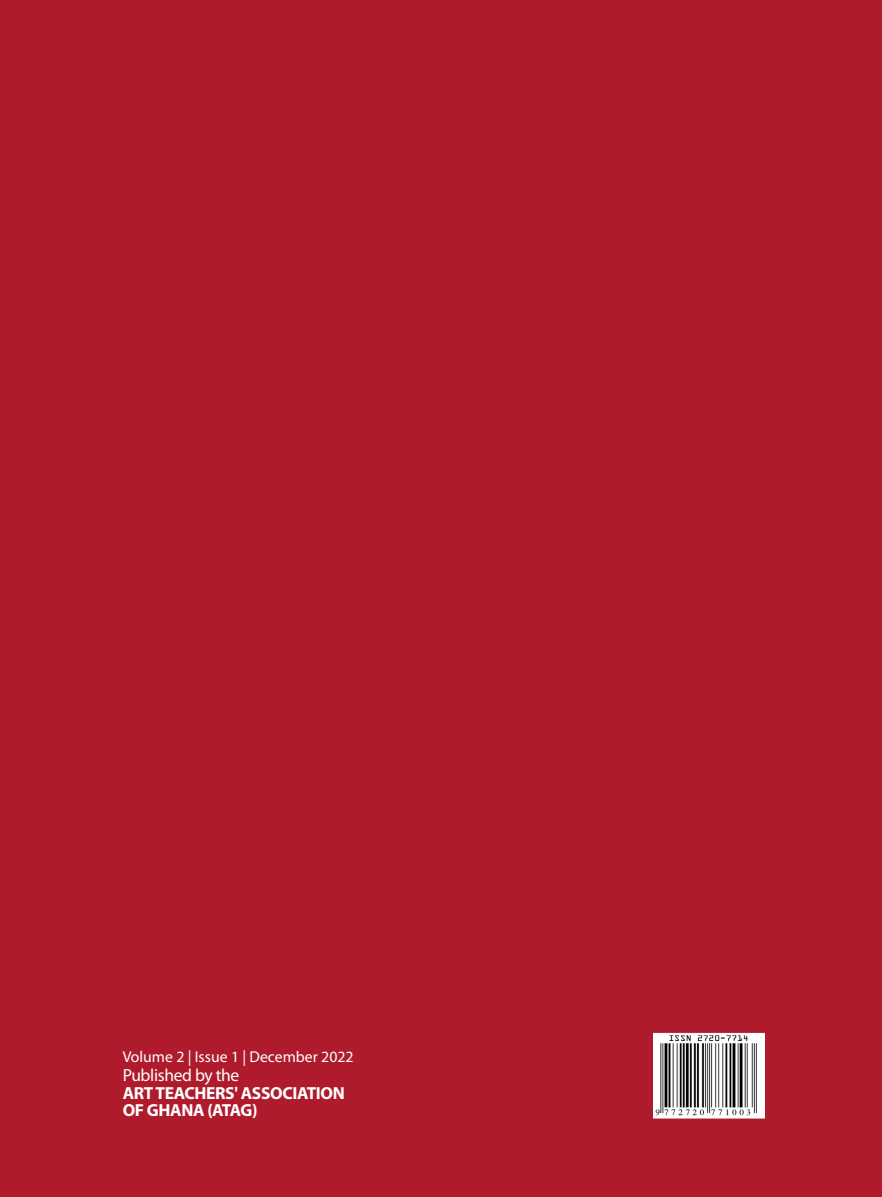
<style>
.page{position:relative;width:882px;height:1197px;background:#af1b2d}
.page>*{position:absolute;margin:0;border:0;box-sizing:border-box;transform-origin:0 0}
.t1{font:700 17.5px "Myriad Pro";letter-spacing:-.02em;color:#fff}
.t2{font:17.5px "Myriad Pro";letter-spacing:-.02em;color:#fff}
.t3{font:15.75px "Myriad Pro";color:#fff}
</style>
<div class="page">
<img style="left:654px;top:1032px;width:111px;height:87px">
<p class="t3" style="left:123px;top:1048px;width:232px">Volume 2 | Issue 1 | December 2022</p>
<p class="t2" style="left:123px;top:1066px;width:118px">Published by the</p>
<p class="t1" style="left:123px;top:1083px;width:224px">ART TEACHERS' ASSOCIATION</p>
<p class="t1" style="left:123px;top:1101px;width:136px">OF GHANA (ATAG)</p>
</div>
